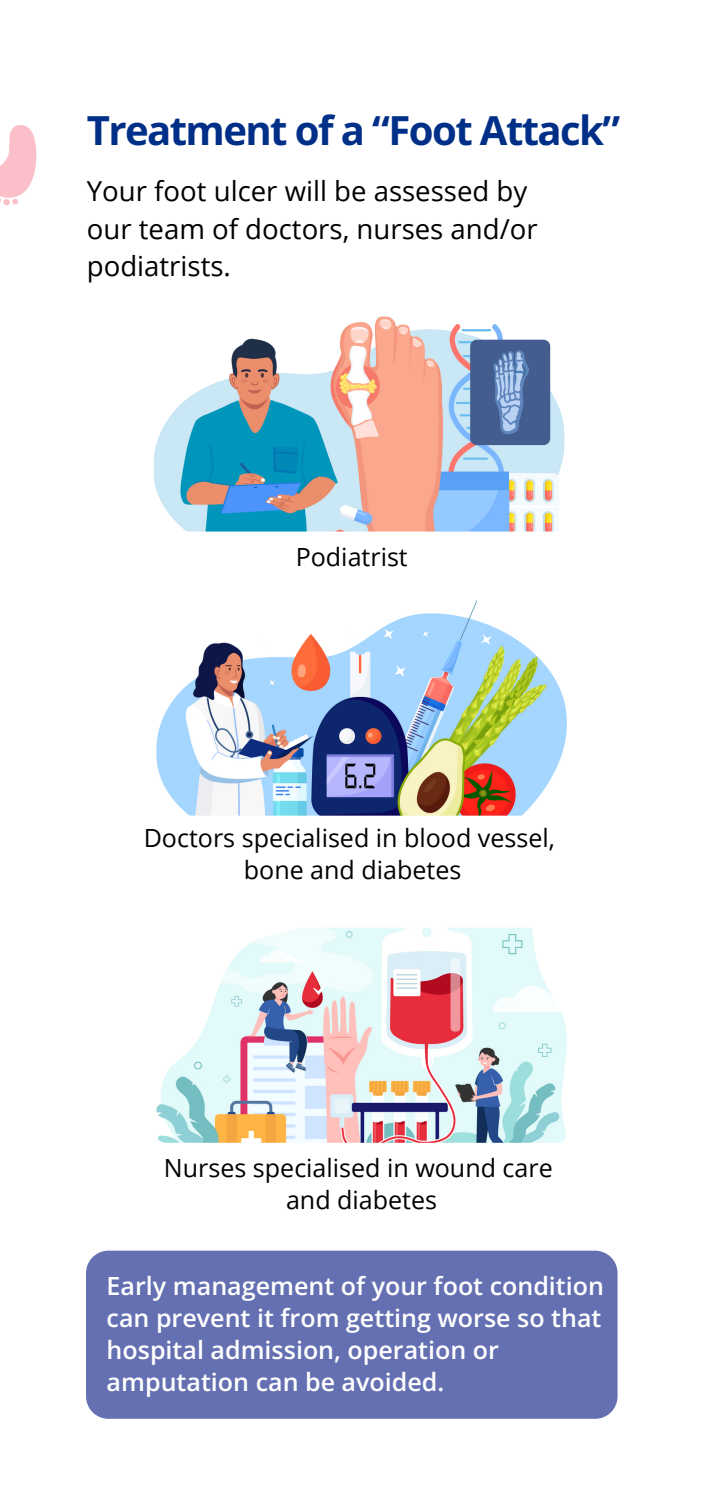
<style>
.page{position:relative;width:702px;height:1489px;background:#fff}
.page>*{position:absolute;margin:0;border:0;box-sizing:border-box;transform-origin:0 0}
.t1{font:700 40px "Open Sans";letter-spacing:-.04em;color:#002f87}
.t2{font:27.5px/37.5px "Open Sans";color:#000}
.t3{font:600 25px/32px "Open Sans";color:#fff}
.t4{font:25px "Open Sans";color:#000}
</style>
<div class="page">
<img style="left:154px;top:316px;width:410px;height:215px;border-radius:9px">
<img style="left:156px;top:600px;width:410px;height:216px;border-radius:9px">
<img style="left:156px;top:927px;width:410px;height:216px;border-radius:9px">
<div style="left:86px;top:1250px;width:531px;height:169px;background:#6470b1;border-radius:22px"></div>
<img style="left:0;top:125px;width:37px;height:81px">
<p class="t1" style="left:87px;top:102px;width:534px">Treatment of a “Foot Attack”</p>
<p class="t2" style="left:87px;top:172px;width:441px">Your foot ulcer will be assessed by</p>
<p class="t2" style="left:87px;top:209px;width:452px">our team of doctors, nurses and/or podiatrists.</p>
<p class="t4" style="left:295px;top:539px;width:113px">Podiatrist</p>
<p class="t4" style="left:144px;top:820px;width:412px">Doctors specialised in blood vessel,</p>
<p class="t4" style="left:244px;top:852px;width:219px">bone and diabetes</p>
<p class="t4" style="left:164px;top:1150px;width:390px">Nurses specialised in wound care</p>
<p class="t4" style="left:286px;top:1182px;width:152px">and diabetes</p>
<p class="t3" style="left:107px;top:1269px;width:498px">Early management of your foot condition can prevent it from getting worse so that hospital admission, operation or amputation can be avoided.</p>
</div>
